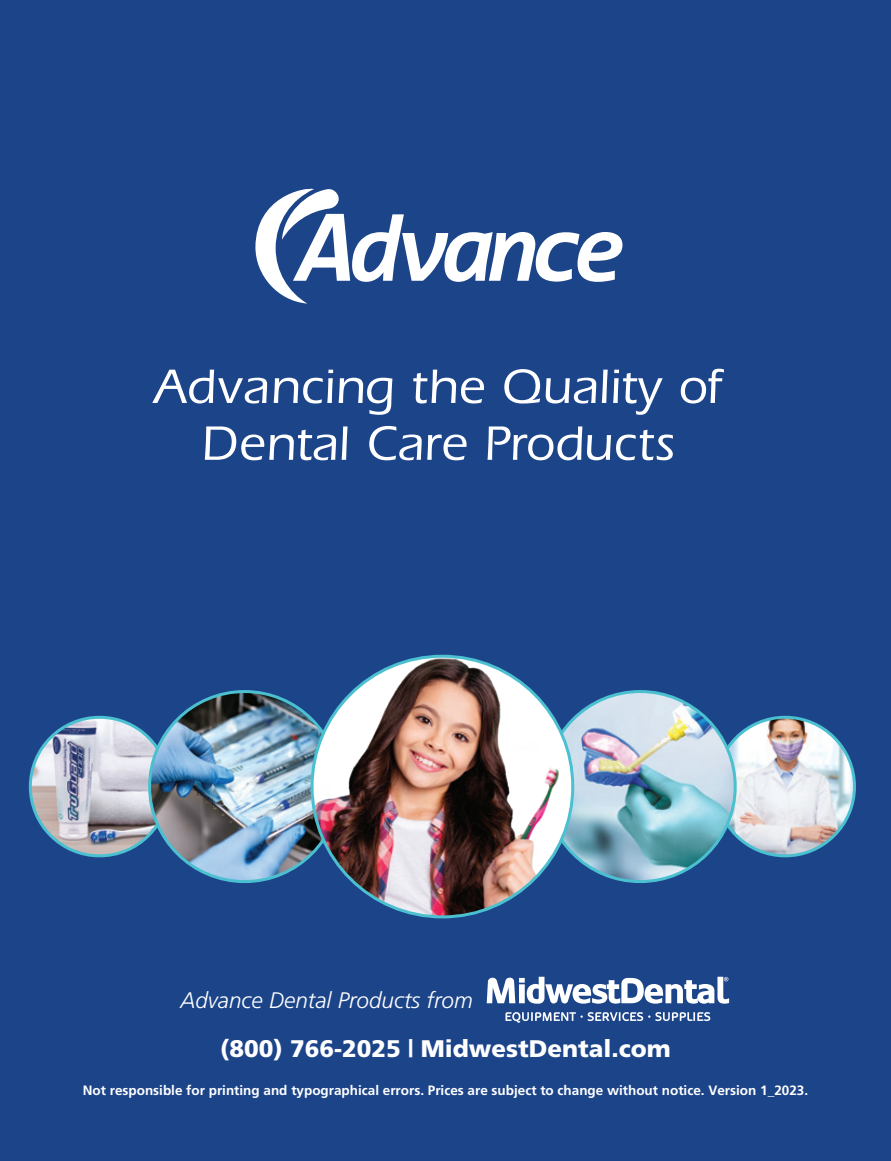
<style>
.page{position:relative;width:891px;height:1161px;background:#1c4489}
.page>*{position:absolute;margin:0;border:0;box-sizing:border-box;transform-origin:0 0}
.t1{font:900 24px "Frutiger";color:#fff}
.t2{font:italic 300 22.5px "Frutiger";color:#fff}
.t3{font:700 13.5px "Frutiger";color:#fff}
</style>
<div class="page">
<img style="left:716px;top:717px;width:138px;height:139px;border-radius:69px">
<img style="left:30px;top:717px;width:139px;height:139px;border-radius:69px">
<svg style="left:255px;top:188px;width:367px;height:116px"></svg>
<img style="left:545px;top:692px;width:190px;height:190px;border-radius:95px">
<img style="left:150px;top:692px;width:190px;height:190px;border-radius:95px">
<svg style="left:152px;top:370px;width:115px;height:34px"></svg>
<svg style="left:274px;top:370px;width:59px;height:34px"></svg>
<svg style="left:339px;top:378px;width:53px;height:37px"></svg>
<svg style="left:413px;top:370px;width:71px;height:34px"></svg>
<svg style="left:504px;top:369px;width:36px;height:35px"></svg>
<svg style="left:546px;top:378px;width:50px;height:26px"></svg>
<svg style="left:602px;top:370px;width:61px;height:45px"></svg>
<svg style="left:681px;top:369px;width:43px;height:35px"></svg>
<svg style="left:205px;top:426px;width:131px;height:34px"></svg>
<svg style="left:342px;top:426px;width:6px;height:34px"></svg>
<svg style="left:369px;top:426px;width:98px;height:34px"></svg>
<svg style="left:488px;top:426px;width:185px;height:34px"></svg>
<img style="left:312px;top:656px;width:261px;height:261px;border-radius:130px">
<svg style="left:505px;top:1012px;width:205px;height:11px"></svg>
<svg style="left:487px;top:977px;width:242px;height:27px"></svg>
<h2 class="t2" style="left:180px;top:988px;width:294px">Advance Dental Products from</h2>
<h1 class="t1" style="left:220px;top:1034px;width:452px">(800) 766-2025 | MidwestDental.com</h1>
<p class="t3" style="left:83px;top:1082px;width:727px">Not responsible for printing and typographical errors. Prices are subject to change without notice. Version 1_2023.</p>
</div>
